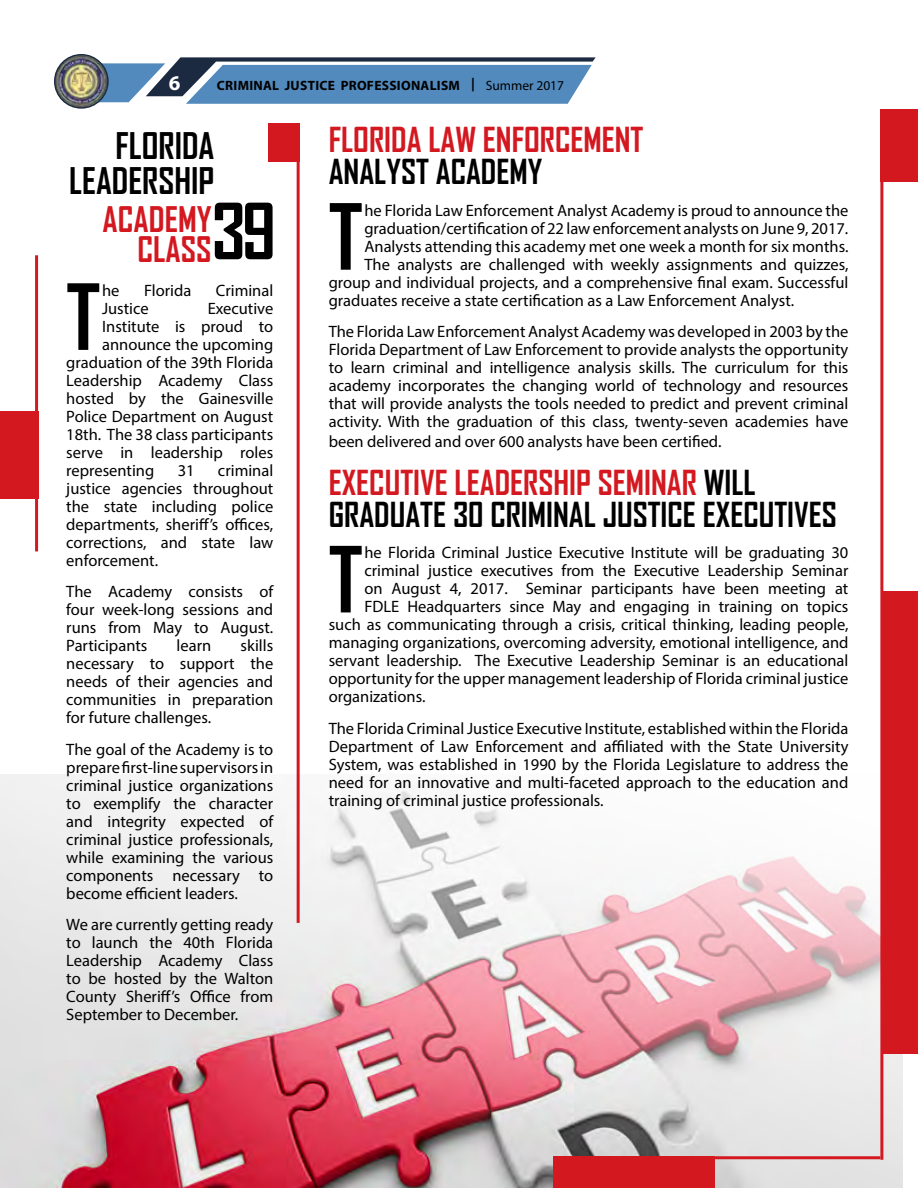
<style>
.page{position:relative;width:918px;height:1188px;background:#fff}
.page>*{position:absolute;margin:0;border:0;box-sizing:border-box;transform-origin:0 0}
.t1{font:700 87.15px "Agency FB";color:#010000}
.t2{font:700 35.1px/34.3px "Agency FB";color:#010000;text-align:right}
.t3{font:700 33.75px/29.8px "Agency FB";color:#d31820}
.t4{font:700 33px/31.5px "Agency FB";color:#000}
.t5{font:700 33px "Agency FB";color:#d31820}
.t6{font:700 21px "Myriad Pro";color:#fff}
.t7{font:16.5px/18px "Myriad Pro";color:#010000;text-align:justify}
.t8{font:700 13.5px "Myriad Pro";letter-spacing:.02em;color:#000}
.s1{font-weight:400}
.s2{font-size:74.1px;color:#000}
.s3{color:#d31820}
</style>
<div class="page">
<img style="left:0;top:774px;width:902px;height:414px">
<svg style="left:93px;top:57px;width:503px;height:47px;background:#6790b7"></svg>
<img style="left:55px;top:55px;width:53px;height:53px;border-radius:27px">
<div style="left:54px;top:54px;width:55px;height:55px;border:2px solid #1c2a41;border-radius:50%"></div>
<hr style="left:35px;top:255px;width:3px;height:296px;background:#d31820">
<hr style="left:297px;top:125px;width:3px;height:798px;background:#d31820">
<hr style="left:880px;top:164px;width:3px;height:996px;background:#d31820">
<hr style="left:553px;top:1156px;width:327px;height:3px;background:#d31820">
<div style="left:0;top:412px;width:38px;height:87px;background:#d31820"></div>
<div style="left:882px;top:592px;width:36px;height:462px;background:#d31820"></div>
<div style="left:553px;top:1156px;width:162px;height:32px;background:#d31820"></div>
<div style="left:880px;top:109px;width:38px;height:73px;background:#d31820"></div>
<div style="left:268px;top:123px;width:32px;height:38px;background:#d31820"></div>
<p class="t6" style="left:169px;top:69px;width:13px">6</p>
<p class="t8" style="left:217px;top:76px;width:349px">CRIMINAL JUSTICE PROFESSIONALISM | <span class="s1">Summer 2017</span></p>
<h3 class="t5" style="left:329px;top:119px;width:316px">FLORIDA LAW ENFORCEMENT</h3>
<h3 class="t4" style="left:329px;top:155px;width:215px">ANALYST ACADEMY</h3>
<h1 class="t1" style="left:329px;top:183px;width:35px">T</h1>
<p class="t7" style="left:364px;top:201px;width:486px">he Florida Law Enforcement Analyst Academy is proud to announce the</p>
<h2 class="t2" style="left:69px;top:128px;width:147px">FLORIDA<br>LEADERSHIP</h2>
<h3 class="t3" style="left:137px;top:203px;width:140px;text-indent:-35px">ACADEMY<br>CLASS<span class="s2">39</span></h3>
<p class="t7" style="left:364px;top:219px;width:485px">graduation/certification of 22 law enforcement analysts on June 9, 2017.</p>
<p class="t7" style="left:364px;top:237px;width:485px">Analysts attending this academy met one week a month for six months.</p>
<p class="t7" style="left:364px;top:255px;width:485px">The analysts are challenged with weekly assignments and quizzes,</p>
<p class="t7" style="left:329px;top:273px;width:521px">group and individual projects, and a comprehensive final exam. Successful</p>
<p class="t7" style="left:329px;top:291px;width:467px">graduates receive a state certification as a Law Enforcement Analyst.</p>
<p class="t7" style="left:329px;top:322px;width:521px">The Florida Law Enforcement Analyst Academy was developed in 2003 by the Florida Department of Law Enforcement to provide analysts the opportunity to learn criminal and intelligence analysis skills. The curriculum for this academy incorporates the changing world of technology and resources that will provide analysts the tools needed to predict and prevent criminal activity. With the graduation of this class, twenty-seven academies have</p>
<p class="t7" style="left:329px;top:432px;width:394px">been delivered and over 600 analysts have been certified.</p>
<h3 class="t4" style="left:329px;top:467px;width:510px"><span class="s3">EXECUTIVE LEADERSHIP SEMINAR</span> WILL<br>GRADUATE 30 CRIMINAL JUSTICE EXECUTIVES</h3>
<h1 class="t1" style="left:329px;top:526px;width:35px">T</h1>
<p class="t7" style="left:364px;top:544px;width:485px">he Florida Criminal Justice Executive Institute will be graduating 30</p>
<h1 class="t1" style="left:66px;top:263px;width:35px">T</h1>
<p class="t7" style="left:102px;top:281px;width:19px">he</p>
<p class="t7" style="left:144px;top:281px;width:49px">Florida</p>
<p class="t7" style="left:216px;top:281px;width:59px">Criminal</p>
<p class="t7" style="left:102px;top:299px;width:48px">Justice</p>
<p class="t7" style="left:208px;top:299px;width:67px">Executive</p>
<p class="t7" style="left:102px;top:317px;width:173px">Institute is proud to</p>
<p class="t7" style="left:102px;top:335px;width:173px">announce the upcoming</p>
<p class="t7" style="left:66px;top:353px;width:208px">graduation of the 39th Florida</p>
<p class="t7" style="left:66px;top:371px;width:208px">Leadership Academy Class</p>
<p class="t7" style="left:66px;top:389px;width:208px">hosted by the Gainesville</p>
<p class="t7" style="left:66px;top:407px;width:208px">Police Department on August</p>
<p class="t7" style="left:66px;top:425px;width:208px">18th. The 38 class participants</p>
<p class="t7" style="left:66px;top:443px;width:208px">serve in leadership roles</p>
<p class="t7" style="left:66px;top:461px;width:89px">representing</p>
<p class="t7" style="left:178px;top:461px;width:18px">31</p>
<p class="t7" style="left:66px;top:461px;width:208px;text-indent:152px">criminal justice agencies throughout the state including police departments, sheriff’s offices, corrections, and state law enforcement.</p>
<p class="t7" style="left:66px;top:583px;width:208px">The Academy consists of four week-long sessions and runs from May to August.<br>Participants</p>
<p class="t7" style="left:364px;top:562px;width:486px">criminal justice executives from the Executive Leadership Seminar</p>
<p class="t7" style="left:364px;top:580px;width:485px">on August 4, 2017. Seminar participants have been meeting at</p>
<p class="t7" style="left:364px;top:598px;width:486px">FDLE Headquarters since May and engaging in training on topics</p>
<p class="t7" style="left:329px;top:616px;width:521px">such as communicating through a crisis, critical thinking, leading people,</p>
<p class="t7" style="left:329px;top:634px;width:521px">managing organizations, overcoming adversity, emotional intelligence, and</p>
<p class="t7" style="left:329px;top:652px;width:521px">servant leadership. The Executive Leadership Seminar is an educational</p>
<p class="t7" style="left:329px;top:670px;width:521px">opportunity for the upper management leadership of Florida criminal justice</p>
<p class="t7" style="left:329px;top:688px;width:98px">organizations.</p>
<p class="t7" style="left:329px;top:719px;width:521px">The Florida Criminal Justice Executive Institute, established within the Florida Department of Law Enforcement and affiliated with the State University System, was established in 1990 by the Florida Legislature to address the need for an innovative and multi-faceted approach to the education and training of criminal justice professionals.</p>
<p class="t7" style="left:66px;top:637px;width:208px;text-indent:174px">skills necessary to support the needs of their agencies and communities in preparation for future challenges.</p>
<p class="t7" style="left:66px;top:740px;width:208px">The goal of the Academy is to prepare first-line supervisors in criminal justice organizations to exemplify the character and integrity expected of criminal justice professionals, while examining the various components necessary to become efficient leaders.</p>
<p class="t7" style="left:66px;top:916px;width:208px">We are currently getting ready to launch the 40th Florida Leadership Academy Class to be hosted by the Walton County Sheriff’s Office from September to December.</p>
<p class="t7" style="left:177px;top:637px;width:36px">learn</p>
</div>
